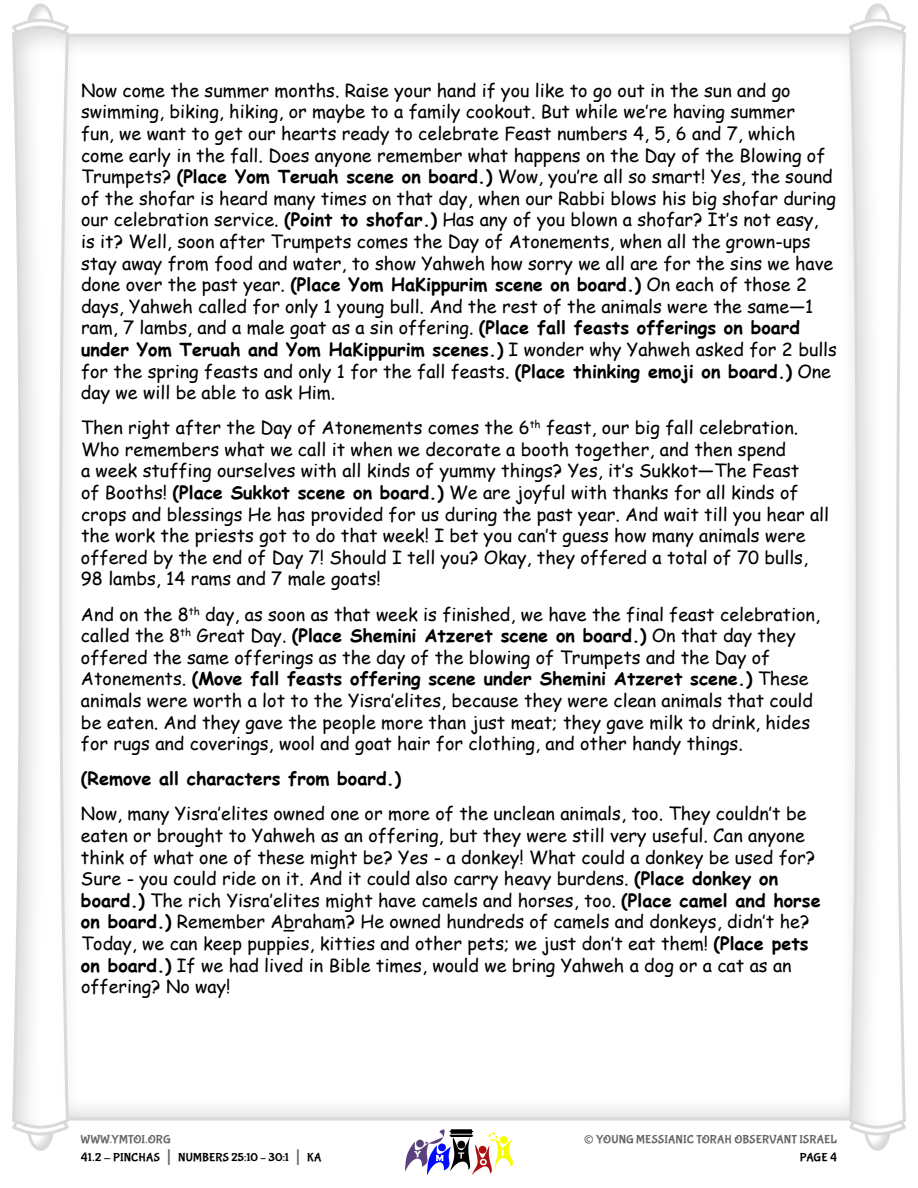
<style>
.page{position:relative;width:918px;height:1188px;background:#fff}
.page>*{position:absolute;margin:0;border:0;box-sizing:border-box;transform-origin:0 0}
.t1{font:27px "Bubblegum Sans";color:#666}
.t2{font:18px/21.6px "Comic Sans MS";color:#000}
.t3{font:700 18px "Comic Sans MS";color:#000}
.t4{font:12px/18px "Bubblegum Sans";letter-spacing:.015em;color:#000}
.t5{font:12px "Bubblegum Sans";letter-spacing:.01em;color:#666}
.s1{font-weight:700}
.s2{color:#666}
.s3{font-size:21px;color:#666}
</style>
<div class="page">
<svg style="left:405px;top:1129px;width:108px;height:46px"></svg>
<svg style="left:28px;top:1137px;width:25px;height:10px"></svg>
<div style="left:27px;top:1104px;width:27px;height:47px;border:3px solid #d9d9d9;border-radius:50%"></div>
<svg style="left:17px;top:1114px;width:55px;height:23px"></svg>
<svg style="left:28px;top:7px;width:25px;height:10px"></svg>
<div style="left:27px;top:3px;width:27px;height:48px;border:3px solid #d9d9d9;border-radius:50%"></div>
<svg style="left:18px;top:17px;width:45px;height:7px"></svg>
<svg style="left:12px;top:24px;width:58px;height:1106px"></svg>
<svg style="left:865px;top:1137px;width:25px;height:10px"></svg>
<div style="left:864px;top:1104px;width:27px;height:47px;border:3px solid #d9d9d9;border-radius:50%"></div>
<svg style="left:854px;top:1130px;width:47px;height:7px"></svg>
<svg style="left:865px;top:7px;width:25px;height:10px"></svg>
<div style="left:864px;top:3px;width:27px;height:48px;border:3px solid #d9d9d9;border-radius:50%"></div>
<svg style="left:846px;top:17px;width:54px;height:23px"></svg>
<svg style="left:848px;top:24px;width:58px;height:1106px"></svg>
<svg style="left:284px;top:930px;width:10px;height:2px"></svg>
<p class="t2" style="left:81px;top:81px;width:758px">Now come the summer months. Raise your hand if you like to go out in the sun and go swimming, biking, hiking, or maybe to a family cookout. But while we’re having summer<br>fun, we want to get our hearts ready to celebrate Feast numbers 4, 5, 6 and 7, which come early in the fall. Does anyone remember what happens on the Day of the Blowing of Trumpets? <span class="s1">(Place Yom Teruah scene on board )</span> Wow, you’re all so smart! Yes, the sound of the shofar is heard many times on that day, when our Rabbi blows his big shofar during our celebration service. <span class="s1">(Point to shofar )</span> Has any of you blown a shofar? It’s not easy,<br>is it? Well, soon after Trumpets comes the Day of Atonements, when all the grown-ups stay away from food and water, to show Yahweh how sorry we all are for the sins we have done over the past year. <span class="s1">(Place Yom HaKippurim scene on board.)</span> On each of those 2 days, Yahweh called for only 1 young bull. And the rest of the animals were the same—1 ram, 7 lambs, and a male goat as a sin offering. <span class="s1">(Place fall feasts offerings on board under Yom Teruah and Yom HaKippurim scenes.)</span> I wonder why Yahweh asked for 2 bulls for the spring feasts and only 1 for the fall feasts. <span class="s1">(Place thinking emoji on board )</span> One day we will be able to ask Him.</p>
<p class="t2" style="left:81px;top:419px;width:750px">Then right after the Day of Atonements comes the 6<sup>th</sup> feast, our big fall celebration.<br>Who remembers what we call it when we decorate a booth together, and then spend<br>a week stuffing ourselves with all kinds of yummy things? Yes, it’s Sukkot—The Feast<br>of Booths! <span class="s1">(Place Sukkot scene on board )</span> We are joyful with thanks for all kinds of crops and blessings He has provided for us during the past year. And wait till you hear all the work the priests got to do that week! I bet you can’t guess how many animals were offered by the end of Day 7! Should I tell you? Okay, they offered a total of 70 bulls, 98 lambs, 14 rams and 7 male goats!</p>
<p class="t2" style="left:81px;top:605px;width:741px">And on the 8<sup>th</sup> day, as soon as that week is finished, we have the final feast celebration, called the 8<sup>th</sup> Great Day. <span class="s1">(Place Shemini Atzeret scene on board )</span> On that day they offered the same offerings as the day of the blowing of Trumpets and the Day of Atonements. <span class="s1">(Move fall feasts offering scene under Shemini Atzeret scene )</span> These animals were worth a lot to the Yisra’elites, because they were clean animals that could be eaten. And they gave the people more than just meat; they gave milk to drink, hides for rugs and coverings, wool and goat hair for clothing, and other handy things.</p>
<p class="t3" style="left:81px;top:771px;width:322px">(Remove all characters from board )</p>
<p class="t2" style="left:81px;top:802px;width:741px">Now, many Yisra’elites owned one or more of the unclean animals, too. They couldn’t be eaten or brought to Yahweh as an offering, but they were still very useful. Can anyone think of what one of these might be? Yes - a donkey! What could a donkey be used for?<br>Sure - you could ride on it. And it could also carry heavy burdens. <span class="s1">(Place donkey on board )</span> The rich Yisra’elites might have camels and horses, too. <span class="s1">(Place camel and horse on board )</span> Remember Abraham? He owned hundreds of camels and donkeys, didn’t he?<br>Today, we can keep puppies, kitties and other pets; we just don’t eat them! <span class="s1">(Place pets on board )</span> If we had lived in Bible times, would we bring Yahweh a dog or a cat as an offering? No way!</p>
<p class="t4" style="left:81px;top:1131px;width:242px"><span class="s2">WWW.YMTOI.ORG<br></span>41.2 - PINCHAS <span class="s3">|</span> NUMBERS 25:10 – 30:1 <span class="s3">|</span> KA</p>
<h1 class="t1" style="left:584px;top:1128px;width:12px">©</h1>
<p class="t5" style="left:596px;top:1134px;width:242px">YOUNG MESSIANIC TORAH OBSERVANT ISRAEL</p>
<p class="t4" style="left:800px;top:1149px;width:39px">PAGE 4</p>
</div>
